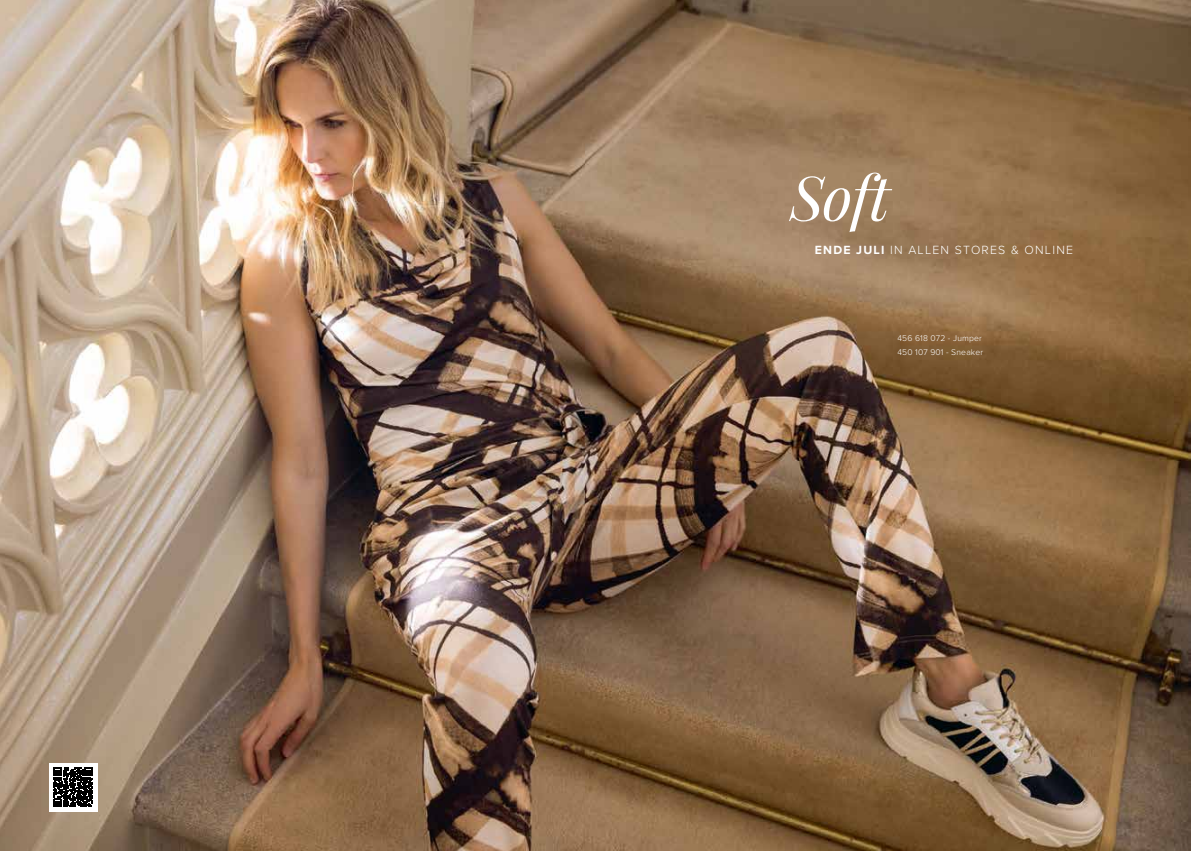
<style>
.page{position:relative;width:1191px;height:851px;background:#fff}
.page>*{position:absolute;margin:0;border:0;box-sizing:border-box;transform-origin:0 0}
.t1{font:italic 61.38px "Playfair Display";color:#fff}
.t2{font:300 12.25px "Proxima Nova";letter-spacing:.1em;color:#fff}
.t3{font:300 8.62px/13.5px "Proxima Nova";letter-spacing:.02em;color:#fff}
.s1{font-weight:700}
</style>
<div class="page">
<img style="left:0;top:0;width:585px;height:850px">
<div style="left:49px;top:762px;width:48px;height:49px;background:#fff"></div>
<svg style="left:53px;top:767px;width:40px;height:39px"></svg>
<img style="left:585px;top:0;width:606px;height:850px">
<h1 class="t1" style="left:790px;top:150px;width:101px">Soft</h1>
<h2 class="t2" style="left:815px;top:240px;width:260px"><span class="s1">ENDE JULI</span> IN ALLEN STORES &amp; ONLINE</h2>
<p class="t3" style="left:897px;top:331px;width:87px">456 618 072 - Jumper<br>450 107 901 - Sneaker</p>
</div>
